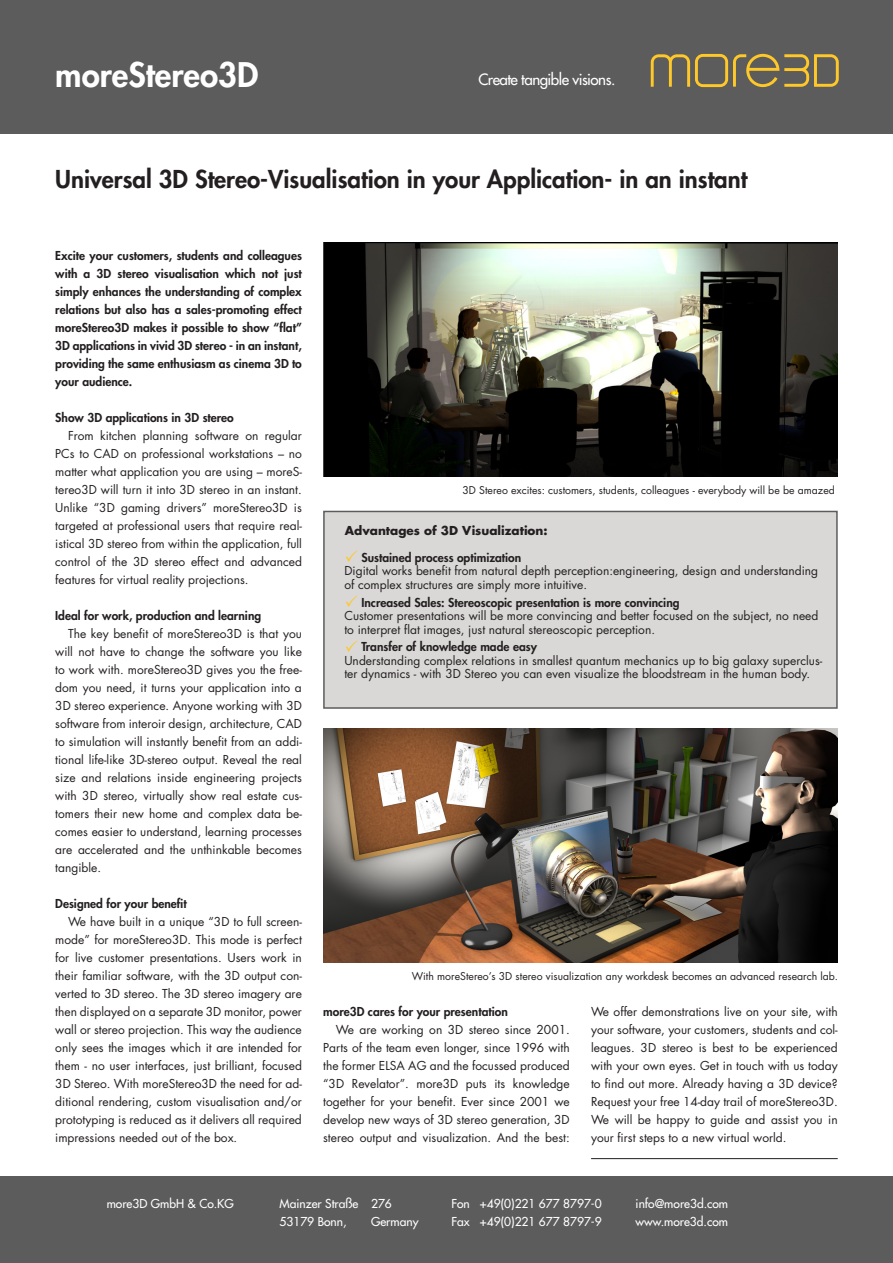
<style>
.page{position:relative;width:893px;height:1263px;background:#fff}
.page>*{position:absolute;margin:0;border:0;box-sizing:border-box;transform-origin:0 0}
.t1{font:800 33px "Futura Std";color:#fff}
.t2{font:800 24px "Futura Std";color:#231f20}
.t3{font:500 15.15px "Futura Std";letter-spacing:-.035em;color:#fff}
.Häkchen{font:12px/18px "Futura Std";color:#231f20;text-align:justify}
.t4{font:800 12px/18px "Futura Std";color:#231f20;text-align:justify}
.t5{font:500 12px "Futura Std";color:#fff}
.Unterüberschriften{font:700 12px "Futura Std";color:#231f20}
.Bildunterschriften{font:10.5px "Futura Std";color:#231f20}
.s1{color:#fec829}
.s2{font-weight:800}
</style>
<div class="page">
<div style="left:0;top:0;width:893px;height:134px;background:#5d5c5d"></div>
<div style="left:0;top:1176px;width:893px;height:87px;background:#5d5c5d"></div>
<div style="left:323px;top:511px;width:515px;height:198px;background:#dad7d7;border:2px solid #5d5c5d"></div>
<hr style="left:591px;top:1158px;width:247px;height:1px;background:#231f20">
<svg style="left:651px;top:54px;width:188px;height:33px"></svg>
<img style="left:323px;top:728px;width:515px;height:234px">
<img style="left:324px;top:242px;width:513px;height:234px">
<p class="t1" style="left:55px;top:54px;width:205px">moreStereo3D</p>
<p class="t3" style="left:478px;top:70px;width:138px">Create tangible visions.</p>
<p class="t2" style="left:55px;top:164px;width:694px">Universal 3D Stereo-Visualisation in your Application- in an instant</p>
<p class="t4" style="left:55px;top:247px;width:248px">Excite your customers, students and colleagues with a 3D stereo visualisation which not just simply enhances the understanding of complex relations but also has a sales-promoting effect moreStereo3D makes it possible to show “flat” 3D applications in vivid 3D stereo - in an instant, providing the same enthusiasm as cinema 3D to your audience.</p>
<p class="t4" style="left:55px;top:409px;width:180px">Show 3D applications in 3D stereo</p>
<p class="Häkchen" style="left:55px;top:427px;width:248px;text-indent:13px">From kitchen planning software on regular PCs to CAD on professional workstations – no matter what application you are using – moreS&shy;tereo3D will turn it into 3D stereo in an instant.<br>Unlike “3D gaming drivers” moreStereo3D is targeted at professional users that require real&shy;istical 3D stereo from within the application, full control of the 3D stereo effect and advanced features for virtual reality projections.</p>
<p class="t4" style="left:55px;top:607px;width:207px">Ideal for work, production and learning</p>
<p class="Häkchen" style="left:55px;top:625px;width:248px;text-indent:13px">The key benefit of moreStereo3D is that you will not have to change the software you like to work with. moreStereo3D gives you the free&shy;dom you need, it turns your application into a 3D stereo experience. Anyone working with 3D software from interoir design, architecture, CAD to simulation will instantly benefit from an addi&shy;tional life-like 3D-stereo output. Reveal the real size and relations inside engineering projects with 3D stereo, virtually show real estate cus&shy;tomers their new home and complex data be&shy;comes easier to understand, learning processes are accelerated and the unthinkable becomes tangible.</p>
<p class="t4" style="left:55px;top:895px;width:133px">Designed for your benefit</p>
<p class="Häkchen" style="left:55px;top:913px;width:248px;text-indent:13px">We have built in a unique “3D to full screen&shy;mode” for moreStereo3D. This mode is perfect for live customer presentations. Users work in their familiar software, with the 3D output con&shy;verted to 3D stereo. The 3D stereo imagery are then displayed on a separate 3D monitor, power wall or stereo projection. This way the audience only sees the images which it are intended for them - no user interfaces, just brilliant, focused 3D Stereo. With moreStereo3D the need for ad&shy;ditional rendering, custom visualisation and/or prototyping is reduced as it delivers all required impressions needed out of the box.</p>
<p class="Bildunterschriften" style="left:462px;top:484px;width:374px">3D Stereo excites: customers, students, colleagues - everybody will be be amazed</p>
<p class="Unterüberschriften" style="left:345px;top:523px;width:204px">Advantages of 3D Visualization:</p>
<p class="Häkchen" style="left:344px;top:551px;width:475px;line-height:13.5px;text-align:left"><span class="s1">✓</span> <span class="s2">Sustained process optimization<br></span>Digital works benefit from natural depth perception:engineering, design and understanding of complex structures are simply more intuitive.</p>
<p class="Häkchen" style="left:344px;top:596px;width:475px;line-height:13.5px;text-align:left"><span class="s1">✓</span> <span class="s2">Increased Sales: Stereoscopic presentation is more convincing<br></span>Customer presentations will be more convincing and better focused on the subject, no need to interpret flat images, just natural stereoscopic perception.</p>
<p class="Häkchen" style="left:344px;top:640px;width:479px;line-height:13.5px;text-align:left"><span class="s1">✓</span> <span class="s2">Transfer of knowledge made easy<br></span>Understanding complex relations in smallest quantum mechanics up to big galaxy superclus&shy;ter dynamics - with 3D Stereo you can even visualize the bloodstream in the human body.</p>
<p class="Bildunterschriften" style="left:412px;top:970px;width:428px">With moreStereo’s 3D stereo visualization any workdesk becomes an advanced research lab.</p>
<p class="t4" style="left:323px;top:1003px;width:186px">more3D cares for your presentation</p>
<p class="Häkchen" style="left:323px;top:1021px;width:248px;text-indent:13px">We are working on 3D stereo since 2001.<br>Parts of the team even longer, since 1996 with the former ELSA AG and the focussed produced “3D Revelator”. more3D puts its knowledge together for your benefit. Ever since 2001 we develop new ways of 3D stereo generation, 3D stereo output and visualization. And the best:</p>
<p class="Häkchen" style="left:591px;top:1003px;width:248px">We offer demonstrations live on your site, with your software, your customers, students and col&shy;leagues. 3D stereo is best to be experienced with your own eyes. Get in touch with us today to find out more. Already having a 3D device?<br>Request your free 14-day trail of moreStereo3D.<br>We will be happy to guide and assist you in your first steps to a new virtual world.</p>
<p class="t5" style="left:107px;top:1196px;width:129px">more3D GmbH &amp; Co.KG</p>
<p class="t5" style="left:280px;top:1196px;width:114px">Mainzer Straße 276</p>
<p class="t5" style="left:280px;top:1214px;width:69px">53179 Bonn,</p>
<p class="t5" style="left:371px;top:1214px;width:49px">Germany</p>
<p class="t5" style="left:451px;top:1196px;width:152px">Fon +49(0)221 677 8797-0</p>
<p class="t5" style="left:451px;top:1214px;width:152px">Fax +49(0)221 677 8797-9</p>
<p class="t5" style="left:636px;top:1196px;width:94px">info@more3d.com</p>
<p class="t5" style="left:636px;top:1214px;width:94px">www.more3d.com</p>
</div>
